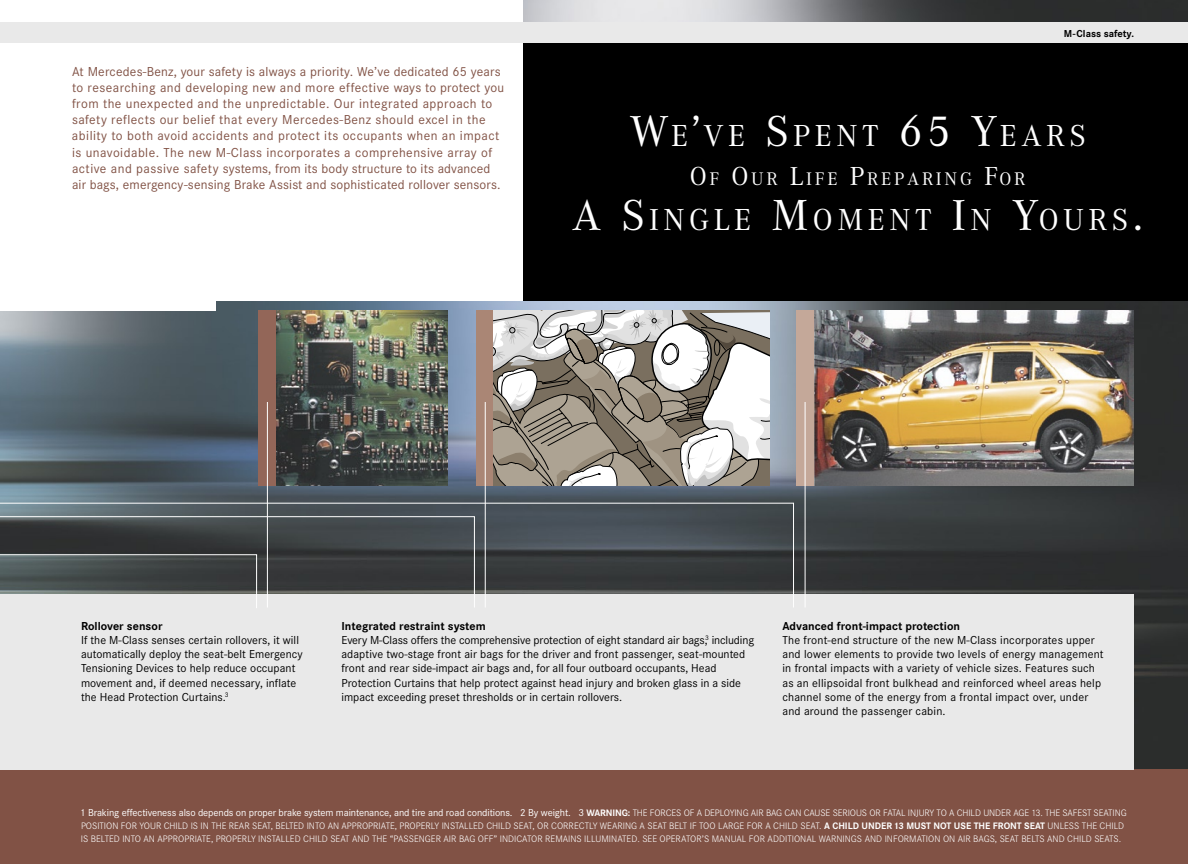
<style>
.page{position:relative;width:1188px;height:864px;background:#fff}
.page>*{position:absolute;margin:0;border:0;box-sizing:border-box;transform-origin:0 0}
.t1{font:31.5px "Corporate A";letter-spacing:.145em;color:#fff}
.t2{font:18.9px "Corporate A";letter-spacing:.145em;color:#fff}
.t3{font:13.5px/16.2px "Corporate S";letter-spacing:.035em;color:#815245}
.t4{font:12px/14.2px "Corporate S";letter-spacing:.005em;color:#000}
.t5{font:10.5px "Corporate S";letter-spacing:-.01em;color:#fff}
.t6{font:700 10.5px "Corporate S";color:#000}
.t7{font:300 9.75px/12.8px "Corporate S";color:#fff}
.s1{font-size:45px}
.s2{font-size:27px}
.s3{font-weight:700}
.s4{font-weight:700;font-size:9.75px}
.s5{font-weight:300;font-size:9.75px}
</style>
<div class="page">
<img style="left:0;top:0;width:1188px;height:769px">
<div style="left:476px;top:310px;width:19px;height:176px;background:#aa8675"></div>
<svg style="left:494px;top:310px;width:276px;height:177px"></svg>
<div style="left:796px;top:310px;width:19px;height:176px;background:#c4a899"></div>
<img style="left:815px;top:310px;width:319px;height:176px">
<div style="left:258px;top:310px;width:19px;height:176px;background:#936658"></div>
<img style="left:277px;top:310px;width:171px;height:176px">
<div style="left:0;top:809px;width:1188px;height:55px;background:#815245"></div>
<div style="left:0;top:769px;width:1188px;height:69px;background:#815245"></div>
<div style="left:522px;top:44px;width:666px;height:257px;background:#000"></div>
<div style="left:0;top:0;width:522px;height:301px;background:#fff"></div>
<div style="left:0;top:22px;width:1188px;height:22px;background:#e9e9e9"></div>
<div style="left:0;top:295px;width:216px;height:16px;background:#fff"></div>
<div style="left:0;top:594px;width:1134px;height:175px;background:#e9e9e9"></div>
<svg style="left:0;top:502px;width:794px;height:105px"></svg>
<svg style="left:0;top:516px;width:475px;height:92px"></svg>
<hr style="left:805px;top:402px;width:1px;height:205px;background:#fff">
<hr style="left:485px;top:402px;width:1px;height:205px;background:#fff">
<hr style="left:267px;top:402px;width:1px;height:205px;background:#fff">
<p class="t3" style="left:72px;top:63px;width:434px">At Mercedes-Benz, your safety is always a priority. We’ve dedicated 65 years to researching and developing new and more effective ways to protect you from the unexpected and the unpredictable. Our integrated approach to safety reflects our belief that every Mercedes-Benz should excel in the ability to both avoid accidents and protect its occupants when an impact is unavoidable. The new M-Class incorporates a comprehensive array of active and passive safety systems, from its body structure to its advanced air bags, emergency-sensing Brake Assist and sophisticated rollover sensors.</p>
<p class="t6" style="left:1064px;top:27px;width:72px">M-Class safety.</p>
<p class="t1" style="left:629px;top:119px;width:458px"><span class="s1">W</span>E<span class="s1">’</span>VE <span class="s1">S</span>PENT <span class="s1">65 Y</span>EARS</p>
<p class="t2" style="left:690px;top:169px;width:337px"><span class="s2">O</span>F <span class="s2">O</span>UR <span class="s2">L</span>IFE <span class="s2">P</span>REPARING <span class="s2">F</span>OR</p>
<p class="t1" style="left:572px;top:203px;width:572px"><span class="s1">A S</span>INGLE <span class="s1">M</span>OMENT <span class="s1">I</span>N <span class="s1">Y</span>OURS<span class="s1">.</span></p>
<p class="t4" style="left:81px;top:619px;width:223px"><span class="s3">Rollover sensor<br></span>If the M-Class senses certain rollovers, it will automatically deploy the seat-belt Emergency Tensioning Devices to help reduce occupant movement and, if deemed necessary, inflate the Head Protection Curtains.<sup>3</sup></p>
<p class="t4" style="left:341px;top:619px;width:414px"><span class="s3">Integrated restraint system<br></span>Every M-Class offers the comprehensive protection of eight standard air bags,<sup>3</sup> including adaptive two-stage front air bags for the driver and front passenger, seat-mounted front and rear side-impact air bags and, for all four outboard occupants, Head Protection Curtains that help protect against head injury and broken glass in a side impact exceeding preset thresholds or in certain rollovers.</p>
<p class="t4" style="left:782px;top:619px;width:323px"><span class="s3">Advanced front-impact protection<br></span>The front-end structure of the new M-Class incorporates upper and lower elements to provide two levels of energy management in frontal impacts with a variety of vehicle sizes. Features such as an ellipsoidal front bulkhead and reinforced wheel areas help channel some of the energy from a frontal impact over, under and around the passenger cabin.</p>
<p class="t5" style="left:80px;top:807px;width:1048px">1 Braking effectiveness also depends on proper brake system maintenance, and tire and road conditions. 2 By weight. 3 <span class="s4">WARNING:</span> <span class="s5">THE FORCES OF A DEPLOYING AIR BAG CAN CAUSE SERIOUS OR FATAL INJURY TO A CHILD UNDER AGE 13. THE SAFEST SEATING</span></p>
<p class="t7" style="left:81px;top:819px;width:1045px">POSITION FOR YOUR CHILD IS IN THE REAR SEAT, BELTED INTO AN APPROPRIATE, PROPERLY INSTALLED CHILD SEAT, OR CORRECTLY WEARING A SEAT BELT IF TOO LARGE FOR A CHILD SEAT. <span class="s3">A CHILD UNDER 13 MUST NOT USE THE FRONT SEAT</span> UNLESS THE CHILD<br>IS BELTED INTO AN APPROPRIATE, PROPERLY INSTALLED CHILD SEAT AND THE “PASSENGER AIR BAG OFF” INDICATOR REMAINS ILLUMINATED. SEE OPERATOR’S MANUAL FOR ADDITIONAL WARNINGS AND INFORMATION ON AIR BAGS, SEAT BELTS AND CHILD SEATS.</p>
</div>
